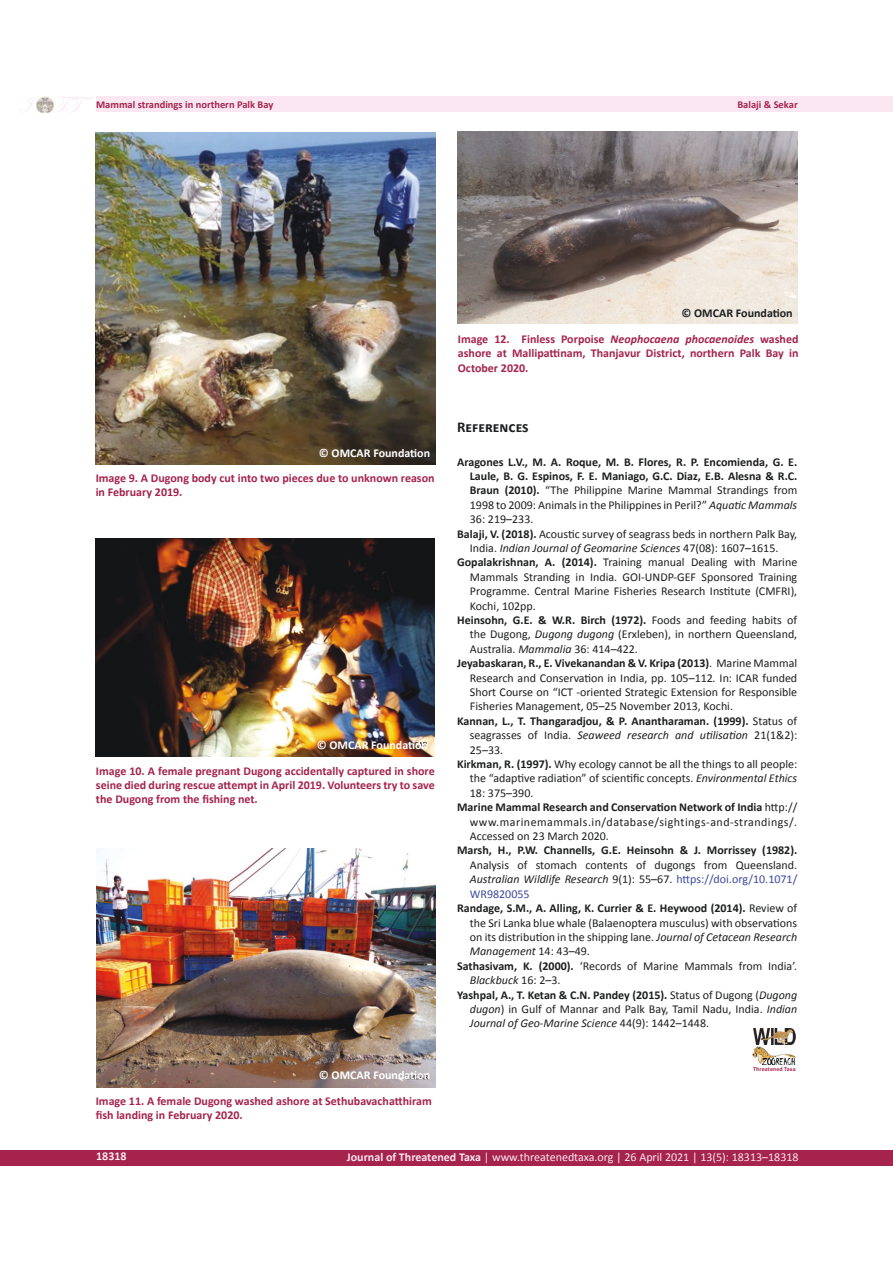
<style>
.page{position:relative;width:893px;height:1263px;background:#fff}
.page>*{position:absolute;margin:0;border:0;box-sizing:border-box;transform-origin:0 0}
.t1{font:700 15px "Calibri";color:#1d1e1f}
.t2{font:12px "Calibri";color:#1d1e1f}
.t3{font:700 12px/14.4px "Calibri";color:#1d1e1f;text-align:justify}
.t4{font:700 12px/14.4px "Calibri";color:#a5234c}
.t5{font:italic 12px "Calibri";color:#1d1e1f}
.t6{font:12px "Calibri Italic 2";color:#1d1e1f}
.t7{font:12px/14.4px "Calibri 2";color:#1d1e1f}
.t8{font:12px "Calibri 2";color:#fae7f2}
.t9{font:12px "Calibri";letter-spacing:.04em;color:#1d1e1f}
.t10{font:700 12px "Calibri";color:#fff}
.t11{font:12px "Calibri";color:#3d4999}
.t12{font:12px "Calibri Bold 2";color:#fae7f2}
.t13{font:10.5px "Calibri Bold 2";color:#a5234c}
.t14{font:700 6px "Calibri";color:#a5234c}
.s1{font-style:italic}
.s2{font-weight:400}
.s3{font-family:"Calibri Italic 2"}
.s4{font-weight:700}
.s5{font-family:"Calibri 2";font-style:normal}
.s6{font-style:normal}
.s7{font-family:"Calibri 2";font-weight:400}
.s8{font-family:"Calibri 2"}
.s9{font-style:normal;color:#3d4999}
.s10{font-family:"Calibri"}
.s11{font-weight:400;font-style:italic}
.s12{font-family:"Calibri Bold 2"}
</style>
<div class="page">
<div style="left:96px;top:97px;width:797px;height:15px;background:#fae7f2"></div>
<div style="left:0;top:1150px;width:893px;height:16px;background:#a5234c"></div>
<img style="left:37px;top:96px;width:17px;height:16px">
<img style="left:97px;top:848px;width:338px;height:239px">
<img style="left:457px;top:132px;width:341px;height:192px">
<img style="left:96px;top:132px;width:339px;height:332px">
<img style="left:96px;top:538px;width:338px;height:218px">
<img style="left:753px;top:1029px;width:43px;height:15px">
<img style="left:753px;top:1046px;width:43px;height:19px">
<p class="t13" style="left:96px;top:97px;width:179px">Mammal strandings in northern Palk Bay</p>
<p class="t13" style="left:737px;top:97px;width:62px">Balaji &amp; Sekar</p>
<p class="t3" style="left:681px;top:306px;width:113px">© OMCAR Foundation</p>
<p class="t10" style="left:319px;top:445px;width:113px">© OMCAR Foundation</p>
<p class="t4" style="left:96px;top:470px;width:340px">Image 9. A Dugong body cut into two pieces due to unknown reason in February 2019.</p>
<p class="t10" style="left:317px;top:737px;width:113px">© OMCAR Foundation</p>
<p class="t4" style="left:96px;top:763px;width:340px;text-align:justify">Image 10. A female pregnant Dugong accidentally captured in shore seine died during rescue attempt in April 2019. Volunteers try to save the Dugong from the fishing net.</p>
<p class="t10" style="left:319px;top:1067px;width:113px">© OMCAR Foundation</p>
<p class="t4" style="left:96px;top:1093px;width:337px">Image 11. A female Dugong washed ashore at Sethubavachatthiram fish landing in February 2020.</p>
<p class="t4" style="left:458px;top:332px;width:342px;text-align:justify">Image 12. Finless Porpoise <span class="s1">Neophocaena phocaenoides</span> washed ashore at Mallipattinam, Thanjavur District, northern Palk Bay in October 2020.</p>
<p class="t1" style="left:457px;top:417px;width:73px">References</p>
<p class="t3" style="left:470px;top:454px;width:329px;text-indent:-13px">Aragones L.V., M. A. Roque, M. B. Flores, R. P. Encomienda, G. E.<br>Laule, B. G. Espinos, F. E. Maniago, G.C. Diaz, E.B. Alesna &amp; R.C.<br>Braun (2010). <span class="s2">“The Philippine Marine Mammal Strandings from</span></p>
<p class="t7" style="left:470px;top:498px;width:329px">1998 to 2009: Animals in the Philippines in Peril?” <span class="s3">Aquatic Mammals<br></span>36: 219–233.</p>
<p class="t2" style="left:457px;top:526px;width:342px"><span class="s4">Balaji, V. (2018).</span> Acoustic survey of seagrass beds in northern Palk Bay,</p>
<p class="t5" style="left:470px;top:540px;width:310px"><span class="s5">India.</span> Indian Journal of Geomarine Sciences <span class="s6">47(08): 1607–1615.</span></p>
<p class="t2" style="left:457px;top:555px;width:342px"><span class="s4">Gopalakrishnan, A. (2014).</span> Training manual Dealing with Marine</p>
<p class="t2" style="left:470px;top:569px;width:329px">Mammals Stranding in India. GOI-UNDP-GEF Sponsored Training</p>
<p class="t2" style="left:470px;top:584px;width:329px">Programme. Central Marine Fisheries Research Institute (CMFRI),</p>
<p class="t2" style="left:470px;top:598px;width:68px">Kochi, 102pp.</p>
<p class="t3" style="left:457px;top:613px;width:342px">Heinsohn, G.E. &amp; W.R. Birch (1972). <span class="s2">Foods and feeding habits of</span></p>
<p class="t2" style="left:470px;top:627px;width:329px">the Dugong, <span class="s1">Dugong dugong</span> (Erxleben), in northern Queensland,</p>
<p class="t2" style="left:470px;top:641px;width:170px">Australia. <span class="s3">Mammalia</span> 36: 414–422.</p>
<p class="t3" style="left:457px;top:656px;width:342px">Jeyabaskaran, R., E. Vivekanandan &amp; V. Kripa (2013)<span class="s7">. Marine Mammal</span></p>
<p class="t2" style="left:470px;top:670px;width:329px">Research and Conservation in India, pp. 105–112<span class="s1">.</span> In: ICAR funded</p>
<p class="t2" style="left:470px;top:684px;width:329px">Short Course on “ICT -oriented Strategic Extension for Responsible</p>
<p class="t2" style="left:470px;top:699px;width:265px">Fisheries Management, 05–25 November 2013, Kochi.</p>
<p class="t3" style="left:457px;top:714px;width:342px">Kannan, L., T. Thangaradjou, &amp; P. Anantharaman. (1999). <span class="s2">Status of</span></p>
<p class="t6" style="left:470px;top:727px;width:329px"><span class="s8">seagrasses of India.</span> Seaweed research and utilisation <span class="s8">21(1&amp;2):</span></p>
<p class="t7" style="left:470px;top:742px;width:35px">25–33.</p>
<p class="t2" style="left:457px;top:756px;width:342px"><span class="s4">Kirkman, R. (1997).</span> Why ecology cannot be all the things to all people:</p>
<p class="t2" style="left:470px;top:771px;width:329px">the “adaptive radiation” of scientific concepts. <span class="s3">Environmental Ethics</span></p>
<p class="t2" style="left:470px;top:785px;width:65px">18: 375–390.</p>
<p class="t3" style="left:457px;top:800px;width:342px">Marine Mammal Research and Conservation Network of India <span class="s2">http://</span></p>
<p class="t9" style="left:470px;top:814px;width:329px">www.marinemammals.in/database/sightings-and-strandings/<span class="s8">.</span></p>
<p class="t7" style="left:470px;top:829px;width:141px">Accessed on 23 March 2020.</p>
<p class="t3" style="left:457px;top:843px;width:342px">Marsh, H., P.W. Channells, G.E. Heinsohn &amp; J. Morrissey (1982).</p>
<p class="t2" style="left:470px;top:857px;width:329px">Analysis of stomach contents of dugongs from Queensland.</p>
<p class="t5" style="left:470px;top:871px;width:329px">Australian Wildlife Research <span class="s6">9(1): 55–67.</span> <span class="s9">https://doi.org/10.1071/</span></p>
<p class="t11" style="left:470px;top:886px;width:61px">WR9820055</p>
<p class="t3" style="left:457px;top:901px;width:342px">Randage, S.M., A. Alling, K. Currier &amp; E. Heywood (2014). <span class="s2">Review of</span></p>
<p class="t2" style="left:470px;top:915px;width:329px">the Sri Lanka blue whale (Balaenoptera musculus) with observations</p>
<p class="t2" style="left:470px;top:929px;width:329px">on its distribution in the shipping lane. <span class="s1">Journal of Cetacean Research</span></p>
<p class="t6" style="left:470px;top:943px;width:122px">Management <span class="s10">14: 43–49.</span></p>
<p class="t2" style="left:457px;top:958px;width:342px"><span class="s4">Sathasivam, K. (2000).</span> ‘Records of Marine Mammals from India’.</p>
<p class="t5" style="left:470px;top:972px;width:92px">Blackbuck <span class="s5">16: 2–3.</span></p>
<p class="t3" style="left:457px;top:987px;width:342px">Yashpal, A., T. Ketan &amp; C.N. Pandey (2015). <span class="s2">Status of Dugong (</span><span class="s11">Dugong</span></p>
<p class="t2" style="left:470px;top:1001px;width:329px"><span class="s1">dugon</span>) in Gulf of Mannar and Palk Bay, Tamil Nadu, India. <span class="s1">Indian</span></p>
<p class="t6" style="left:470px;top:1015px;width:241px">Journal of Geo-Marine Science <span class="s10">44(9): 1442–1448.</span></p>
<p class="t14" style="left:753px;top:1065px;width:44px">Threatened Taxa</p>
<p class="t12" style="left:96px;top:1149px;width:32px">18318</p>
<p class="t8" style="left:347px;top:1150px;width:453px"><span class="s12">Journal of Threatened Taxa</span> | www.threatenedtaxa.org | 26 April 2021 | 13(5): 18313–18318</p>
</div>
